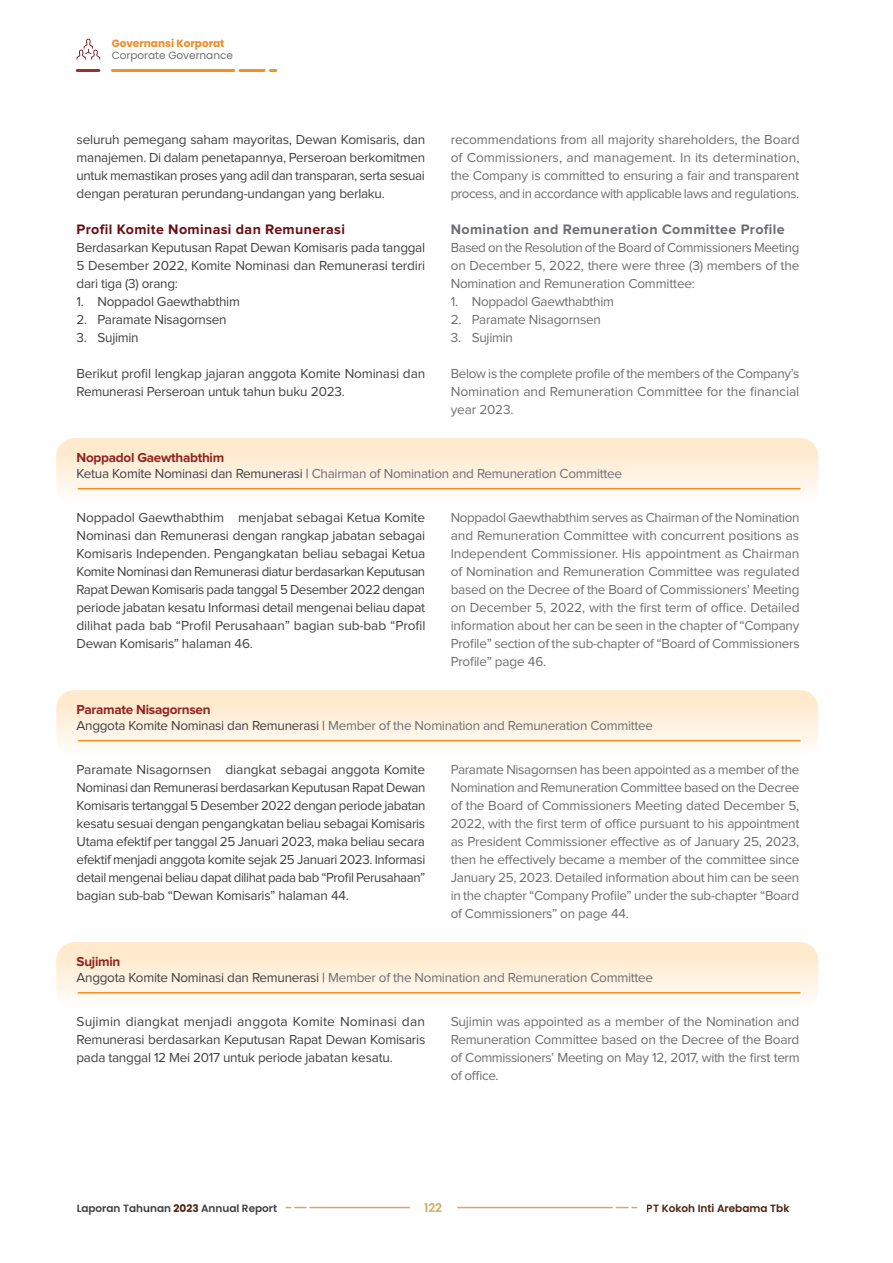
<style>
.page{position:relative;width:893px;height:1263px;background:#fff}
.page>*{position:absolute;margin:0;border:0;box-sizing:border-box;transform-origin:0 0}
.t1{font:700 14.25px "Proxima Nova";letter-spacing:.025em;color:#6d6e71}
.t2{font:700 14.25px "Proxima Nova";letter-spacing:.025em;color:#6b0c14}
.t3{font:13.5px/18px "Proxima Nova";letter-spacing:-.02em;color:#6d6e71;text-align:justify}
.t4{font:13.5px/18px "Proxima Nova";letter-spacing:-.02em;color:#414042;text-align:justify}
.t5{font:600 12px "Poppins";color:#d6a864}
.t6{font:600 10.5px "Poppins";color:#414042}
.t7{font:600 10.5px "Poppins";color:#4f2212}
.t8{font:10.5px "Poppins";color:#6d6e71}
.t9{font:700 10.5px "Poppins";color:#ef8b23}
.s1{font-weight:700;color:#90241f}
.s2{color:#414042}
.s3{font-weight:700;color:#4f2212}
</style>
<div class="page">
<hr style="left:112px;top:69px;width:122px;height:3px;background:#f7901e">
<hr style="left:77px;top:69px;width:22px;height:3px;background:#95322b">
<hr style="left:240px;top:69px;width:24px;height:3px;background:#f7901e">
<svg style="left:270px;top:69px;width:6px;height:3px"></svg>
<svg style="left:77px;top:39px;width:23px;height:21px"></svg>
<hr style="left:310px;top:1207px;width:99px;height:1px;background:#d6a864">
<svg style="left:286px;top:1207px;width:20px;height:1px"></svg>
<hr style="left:458px;top:1207px;width:154px;height:1px;background:#d6a864">
<svg style="left:616px;top:1207px;width:21px;height:1px"></svg>
<div style="left:56px;top:438px;width:762px;height:67px;background:linear-gradient(to bottom,#ffe6c6,#fffdfc);border-radius:18px"></div>
<hr style="left:78px;top:488px;width:722px;height:1px;background:#f7901e">
<div style="left:56px;top:690px;width:762px;height:67px;background:linear-gradient(to bottom,#ffe6c6,#fffdfb);border-radius:18px"></div>
<hr style="left:78px;top:740px;width:722px;height:1px;background:#f7901e">
<div style="left:56px;top:942px;width:762px;height:67px;background:linear-gradient(to bottom,#ffe6c6,#fffdfb);border-radius:18px"></div>
<hr style="left:78px;top:992px;width:722px;height:1px;background:#f7901e">
<p class="t9" style="left:112px;top:37px;width:114px">Governansi Korporat</p>
<p class="t8" style="left:112px;top:49px;width:123px">Corporate Governance</p>
<p class="t4" style="left:77px;top:131px;width:350px">seluruh pemegang saham mayoritas, Dewan Komisaris, dan manajemen. Di dalam penetapannya, Perseroan berkomitmen untuk memastikan proses yang adil dan transparan, serta sesuai dengan peraturan perundang-undangan yang berlaku.</p>
<p class="t2" style="left:77px;top:223px;width:270px">Profil Komite Nominasi dan Remunerasi</p>
<p class="t4" style="left:77px;top:239px;width:350px">Berdasarkan Keputusan Rapat Dewan Komisaris pada tanggal 5 Desember 2022, Komite Nominasi dan Remunerasi terdiri dari tiga (3) orang:</p>
<p class="t4" style="left:77px;top:293px;width:165px">1. Noppadol Gaewthabthim</p>
<p class="t4" style="left:77px;top:311px;width:152px">2. Paramate Nisagornsen</p>
<p class="t4" style="left:77px;top:329px;width:64px">3. Sujimin</p>
<p class="t4" style="left:77px;top:365px;width:350px">Berikut profil lengkap jajaran anggota Komite Nominasi dan<br>Remunerasi Perseroan untuk tahun buku 2023.</p>
<p class="t3" style="left:451px;top:131px;width:350px">recommendations from all majority shareholders, the Board of Commissioners, and management. In its determination, the Company is committed to ensuring a fair and transparent process, and in accordance with applicable laws and regulations.</p>
<p class="t1" style="left:451px;top:223px;width:336px">Nomination and Remuneration Committee Profile</p>
<p class="t3" style="left:451px;top:239px;width:350px">Based on the Resolution of the Board of Commissioners Meeting on December 5, 2022, there were three (3) members of the Nomination and Remuneration Committee:</p>
<p class="t3" style="left:451px;top:293px;width:165px">1. Noppadol Gaewthabthim</p>
<p class="t3" style="left:451px;top:311px;width:152px">2. Paramate Nisagornsen</p>
<p class="t3" style="left:451px;top:329px;width:64px">3. Sujimin</p>
<p class="t3" style="left:451px;top:365px;width:350px">Below is the complete profile of the members of the Company’s Nomination and Remuneration Committee for the financial year 2023.</p>
<p class="t3" style="left:77px;top:450px;width:547px;line-height:16.5px"><span class="s1">Noppadol Gaewthabthim<br></span><span class="s2">Ketua Komite Nominasi dan Remunerasi |</span> Chairman of Nomination and Remuneration Committee</p>
<p class="t4" style="left:77px;top:509px;width:350px">Noppadol Gaewthabthim menjabat sebagai Ketua Komite Nominasi dan Remunerasi dengan rangkap jabatan sebagai Komisaris Independen. Pengangkatan beliau sebagai Ketua Komite Nominasi dan Remunerasi diatur berdasarkan Keputusan Rapat Dewan Komisaris pada tanggal 5 Desember 2022 dengan periode jabatan kesatu Informasi detail mengenai beliau dapat dilihat pada bab “Profil Perusahaan” bagian sub-bab “Profil Dewan Komisaris” halaman 46.</p>
<p class="t3" style="left:451px;top:509px;width:350px">Noppadol Gaewthabthim serves as Chairman of the Nomination and Remuneration Committee with concurrent positions as Independent Commissioner. His appointment as Chairman of Nomination and Remuneration Committee was regulated based on the Decree of the Board of Commissioners’ Meeting on December 5, 2022, with the first term of office. Detailed information about her can be seen in the chapter of “Company Profile” section of the sub-chapter of “Board of Commissioners Profile” page 46.</p>
<p class="t3" style="left:77px;top:702px;width:578px;line-height:16.5px"><span class="s1">Paramate Nisagornsen<br></span><span class="s2">Anggota Komite Nominasi dan Remunerasi |</span> Member of the Nomination and Remuneration Committee</p>
<p class="t4" style="left:77px;top:761px;width:350px">Paramate Nisagornsen diangkat sebagai anggota Komite Nominasi dan Remunerasi berdasarkan Keputusan Rapat Dewan Komisaris tertanggal 5 Desember 2022 dengan periode jabatan kesatu sesuai dengan pengangkatan beliau sebagai Komisaris Utama efektif per tanggal 25 Januari 2023, maka beliau secara efektif menjadi anggota komite sejak 25 Januari 2023. Informasi detail mengenai beliau dapat dilihat pada bab “Profil Perusahaan” bagian sub-bab “Dewan Komisaris” halaman 44.</p>
<p class="t3" style="left:451px;top:761px;width:350px">Paramate Nisagornsen has been appointed as a member of the Nomination and Remuneration Committee based on the Decree of the Board of Commissioners Meeting dated December 5, 2022, with the first term of office pursuant to his appointment as President Commissioner effective as of January 25, 2023, then he effectively became a member of the committee since January 25, 2023. Detailed information about him can be seen in the chapter “Company Profile” under the sub-chapter “Board of Commissioners” on page 44.</p>
<p class="t3" style="left:77px;top:954px;width:578px;line-height:16.5px"><span class="s1">Sujimin<br></span><span class="s2">Anggota Komite Nominasi dan Remunerasi |</span> Member of the Nomination and Remuneration Committee</p>
<p class="t4" style="left:77px;top:1013px;width:350px">Sujimin diangkat menjadi anggota Komite Nominasi dan Remunerasi berdasarkan Keputusan Rapat Dewan Komisaris pada tanggal 12 Mei 2017 untuk periode jabatan kesatu.</p>
<p class="t3" style="left:451px;top:1013px;width:350px">Sujimin was appointed as a member of the Nomination and Remuneration Committee based on the Decree of the Board of Commissioners’ Meeting on May 12, 2017, with the first term of office.</p>
<p class="t6" style="left:77px;top:1202px;width:202px">Laporan Tahunan <span class="s3">2023</span> Annual Report</p>
<p class="t5" style="left:424px;top:1201px;width:20px">122</p>
<p class="t7" style="left:647px;top:1202px;width:144px">PT Kokoh Inti Arebama Tbk</p>
</div>
